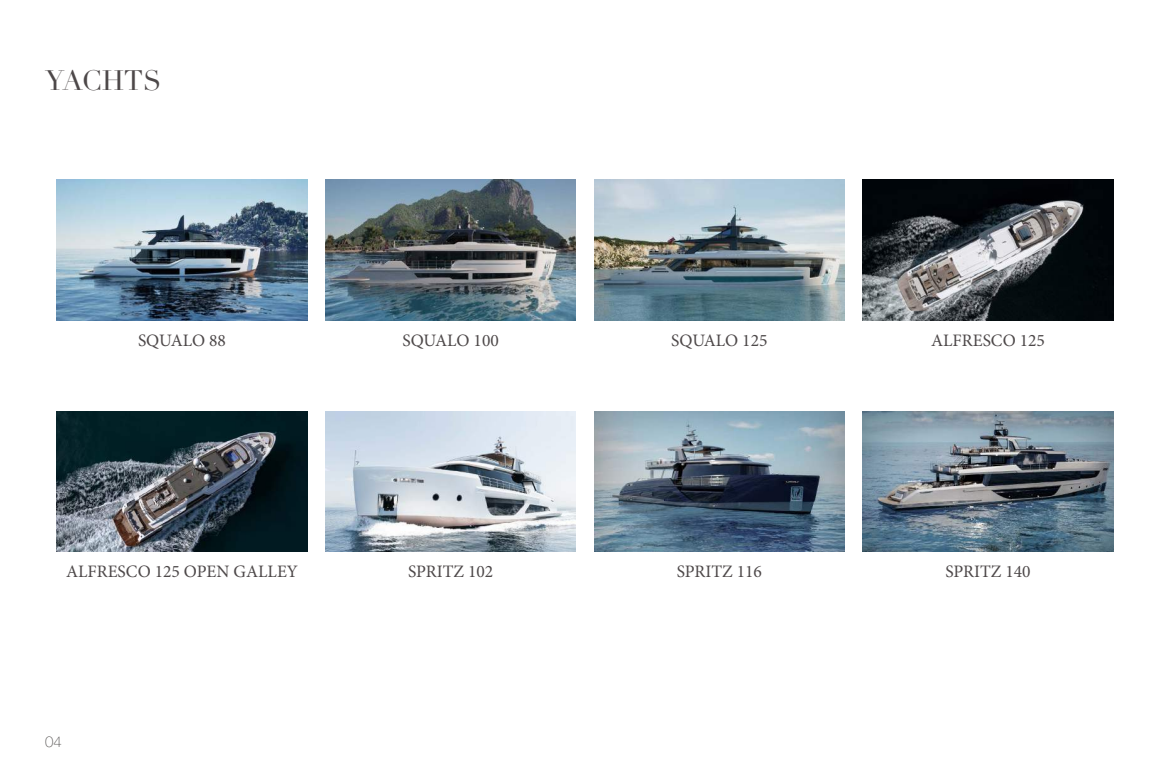
<style>
.page{position:relative;width:1170px;height:765px;background:#fff}
.page>*{position:absolute;margin:0;border:0;box-sizing:border-box;transform-origin:0 0}
.t1{font:27.5px "Didot";color:#4d4849}
.t2{font:17.5px "Minion Pro";color:#4d4849}
.t3{font:100 15px "Helvetica Neue";color:#4d4a49}
</style>
<div class="page">
<img style="left:325px;top:411px;width:250px;height:140px">
<img style="left:594px;top:411px;width:250px;height:140px">
<img style="left:57px;top:180px;width:250px;height:140px">
<img style="left:862px;top:180px;width:251px;height:140px">
<img style="left:57px;top:411px;width:250px;height:140px">
<img style="left:325px;top:180px;width:250px;height:140px">
<img style="left:594px;top:180px;width:250px;height:140px">
<img style="left:862px;top:411px;width:251px;height:140px">
<h1 class="t1" style="left:45px;top:64px;width:118px">YACHTS</h1>
<p class="t2" style="left:138px;top:328px;width:89px">SQUALO 88</p>
<p class="t2" style="left:671px;top:328px;width:98px">SQUALO 125</p>
<p class="t2" style="left:931px;top:328px;width:115px">ALFRESCO 125</p>
<p class="t2" style="left:402px;top:328px;width:98px">SQUALO 100</p>
<p class="t2" style="left:66px;top:559px;width:233px">ALFRESCO 125 OPEN GALLEY</p>
<p class="t3" style="left:45px;top:731px;width:18px">04</p>
<p class="t2" style="left:408px;top:559px;width:87px">SPRITZ 102</p>
<p class="t2" style="left:676px;top:559px;width:87px">SPRITZ 116</p>
<p class="t2" style="left:945px;top:559px;width:87px">SPRITZ 140</p>
</div>
